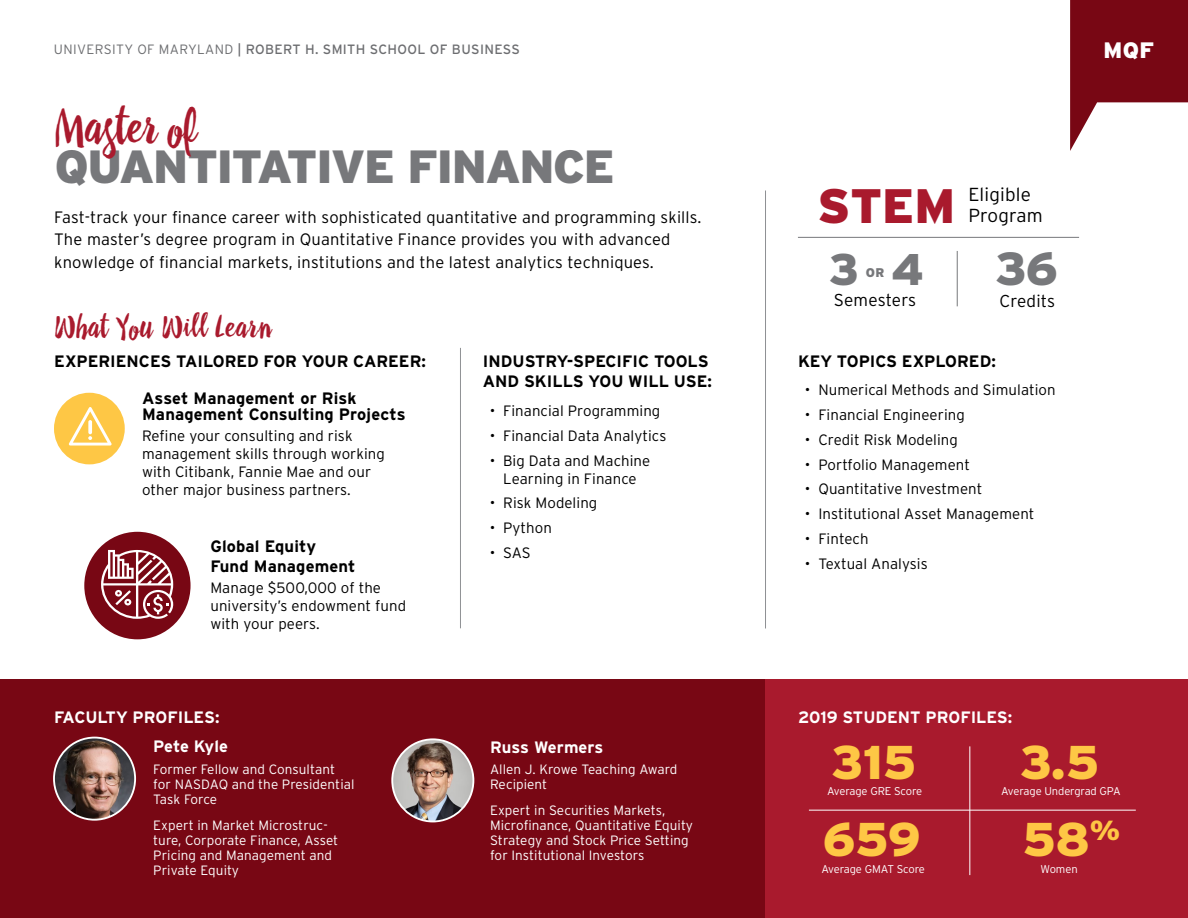
<style>
.page{position:relative;width:1188px;height:918px;background:#fff}
.page>*{position:absolute;margin:0;border:0;box-sizing:border-box;transform-origin:0 0}
.t1{font:49.5px "Drina";color:#a91a2d}
.t2{font:900 48.3px "Interstate";color:#a91a2d}
.t3{font:900 47.25px "Interstate";letter-spacing:-.01em;color:#fec745}
.t4{font:900 46.5px "Interstate";letter-spacing:-.03em;color:#77787b}
.t5{font:900 46.35px "Interstate";color:#77787b}
.t6{font:900 44.25px "Interstate";color:#77787b}
.t7{font:31.5px "Drina";letter-spacing:.025em;color:#a91a2d}
.t8{font:900 22.35px "Interstate";color:#fff}
.t9{font:300 18.9px/20.9px "Interstate";letter-spacing:.01em;color:#000}
.t10{font:300 17.25px "Interstate";letter-spacing:.005em;color:#000}
.t11{font:300 16.5px/22.5px "Interstate";letter-spacing:.01em;color:#000}
.t12{font:700 16.5px/19.8px "Interstate";color:#000}
.t13{font:700 16.5px "Interstate";color:#fff}
.t14{font:300 15px/18px "Interstate";letter-spacing:.005em;color:#000}
.t15{font:300 13.5px/15px "Interstate";letter-spacing:.005em;color:#fff}
.t16{font:13.5px "Interstate";letter-spacing:.025em;color:#6d6e71}
.t17{font:900 12.6px "Interstate";color:#77787b}
.t18{font:300 11.25px "Interstate";letter-spacing:-.01em;color:#fff}
.s1{font-weight:300}
</style>
<div class="page">
<svg style="left:1070px;top:0;width:118px;height:151px"></svg>
<div style="left:84px;top:532px;width:107px;height:107px;background:#780714;border-radius:50%"></div>
<svg style="left:101px;top:550px;width:72px;height:69px"></svg>
<div style="left:54px;top:393px;width:71px;height:71px;background:#fec745;border-radius:50%"></div>
<svg style="left:69px;top:407px;width:43px;height:39px"></svg>
<hr style="left:765px;top:191px;width:1px;height:437px;background:#8f9194">
<div style="left:0;top:679px;width:789px;height:239px;background:#780714"></div>
<div style="left:766px;top:679px;width:422px;height:239px;background:#a91a2d"></div>
<hr style="left:460px;top:348px;width:1px;height:280px;background:#8f9194">
<hr style="left:809px;top:810px;width:327px;height:1px;background:#fff">
<hr style="left:957px;top:251px;width:1px;height:55px;background:#77787b">
<hr style="left:798px;top:237px;width:281px;height:1px;background:#77787b">
<img style="left:54px;top:738px;width:81px;height:82px">
<div style="left:53px;top:737px;width:83px;height:84px;border:2px solid #fff;border-radius:50%"></div>
<img style="left:392px;top:739px;width:81px;height:82px">
<div style="left:391px;top:738px;width:83px;height:84px;border:2px solid #fff;border-radius:50%"></div>
<hr style="left:970px;top:746px;width:1px;height:129px;background:#fff">
<p class="t16" style="left:54px;top:41px;width:467px"><span class="s1">UNIVERSITY OF MARYLAND</span> | ROBERT H. SMITH SCHOOL OF BUSINESS</p>
<h1 class="t1" style="left:55px;top:97px;width:145px">Master of</h1>
<h3 class="t4" style="left:55px;top:139px;width:561px">QUANTITATIVE FINANCE</h3>
<p class="t11" style="left:54px;top:206px;width:649px">Fast-track your finance career with sophisticated quantitative and programming skills.<br>The master’s degree program in Quantitative Finance provides you with advanced knowledge of financial markets, institutions and the latest analytics techniques.</p>
<h3 class="t7" style="left:54px;top:308px;width:219px">What You Will Learn</h3>
<h2 class="t2" style="left:818px;top:177px;width:139px">STEM</h2>
<p class="t9" style="left:968px;top:184px;width:76px">Eligible<br>Program</p>
<h3 class="t6" style="left:828px;top:242px;width:97px">3 4</h3>
<p class="t10" style="left:834px;top:290px;width:84px">Semesters</p>
<p class="t17" style="left:866px;top:265px;width:20px">OR</p>
<h3 class="t5" style="left:995px;top:241px;width:65px">36</h3>
<p class="t10" style="left:999px;top:290px;width:57px">Credits</p>
<p class="t12" style="left:54px;top:351px;width:373px">EXPERIENCES TAILORED FOR YOUR CAREER:</p>
<p class="t12" style="left:142px;top:389px;width:265px;line-height:16.5px">Asset Management or Risk<br>Management Consulting Projects</p>
<p class="t14" style="left:142px;top:427px;width:244px">Refine your consulting and risk management skills through working with Citibank, Fannie Mae and our other major business partners.</p>
<p class="t12" style="left:210px;top:537px;width:147px">Global Equity<br>Fund Management</p>
<p class="t14" style="left:210px;top:579px;width:197px">Manage $500,000 of the university’s endowment fund with your peers.</p>
<p class="t12" style="left:483px;top:351px;width:227px">INDUSTRY-SPECIFIC TOOLS</p>
<p class="t12" style="left:798px;top:351px;width:199px">KEY TOPICS EXPLORED:</p>
<p class="t12" style="left:483px;top:371px;width:231px">AND SKILLS YOU WILL USE:</p>
<p class="t14" style="left:805px;top:381px;width:252px">• Numerical Methods and Simulation</p>
<p class="t14" style="left:805px;top:406px;width:161px">• Financial Engineering</p>
<p class="t14" style="left:805px;top:430px;width:155px">• Credit Risk Modeling</p>
<p class="t14" style="left:805px;top:455px;width:167px">• Portfolio Management</p>
<p class="t14" style="left:805px;top:480px;width:179px">• Quantitative Investment</p>
<p class="t14" style="left:805px;top:505px;width:231px">• Institutional Asset Management</p>
<p class="t14" style="left:805px;top:529px;width:65px">• Fintech</p>
<p class="t14" style="left:805px;top:554px;width:124px">• Textual Analysis</p>
<p class="t14" style="left:490px;top:402px;width:172px">• Financial Programming</p>
<p class="t14" style="left:490px;top:427px;width:178px">• Financial Data Analytics</p>
<p class="t14" style="left:490px;top:451px;width:162px;text-align:center">• Big Data and Machine<br>Learning in Finance</p>
<p class="t14" style="left:490px;top:494px;width:109px">• Risk Modeling</p>
<p class="t14" style="left:490px;top:519px;width:64px">• Python</p>
<p class="t14" style="left:490px;top:544px;width:43px">• SAS</p>
<p class="t13" style="left:54px;top:707px;width:167px">FACULTY PROFILES:</p>
<p class="t13" style="left:798px;top:707px;width:216px">2019 STUDENT PROFILES:</p>
<h3 class="t8" style="left:1104px;top:37px;width:52px">MQF</h3>
<p class="t13" style="left:153px;top:736px;width:76px">Pete Kyle</p>
<p class="t15" style="left:153px;top:761px;width:203px">Former Fellow and Consultant for NASDAQ and the Presidential<br>Task Force</p>
<p class="t15" style="left:153px;top:817px;width:187px">Expert in Market Microstruc&shy;ture, Corporate Finance, Asset<br>Pricing and Management and<br>Private Equity</p>
<p class="t13" style="left:490px;top:737px;width:115px">Russ Wermers</p>
<p class="t15" style="left:490px;top:762px;width:189px">Allen J. Krowe Teaching Award<br>Recipient</p>
<p class="t15" style="left:490px;top:803px;width:204px">Expert in Securities Markets,<br>Microfinance, Quantitative Equity<br>Strategy and Stock Price Setting for Institutional Investors</p>
<h3 class="t3" style="left:831px;top:733px;width:87px">315</h3>
<h3 class="t3" style="left:1020px;top:733px;width:81px">3.5</h3>
<p class="t18" style="left:827px;top:784px;width:97px">Average GRE Score</p>
<p class="t18" style="left:1001px;top:784px;width:121px">Average Undergrad GPA</p>
<h3 class="t3" style="left:823px;top:810px;width:99px">659</h3>
<p class="t18" style="left:821px;top:862px;width:105px">Average GMAT Score</p>
<h3 class="t3" style="left:1023px;top:810px;width:99px">58<sup>%</sup></h3>
<p class="t18" style="left:1041px;top:862px;width:39px">Women</p>
</div>
